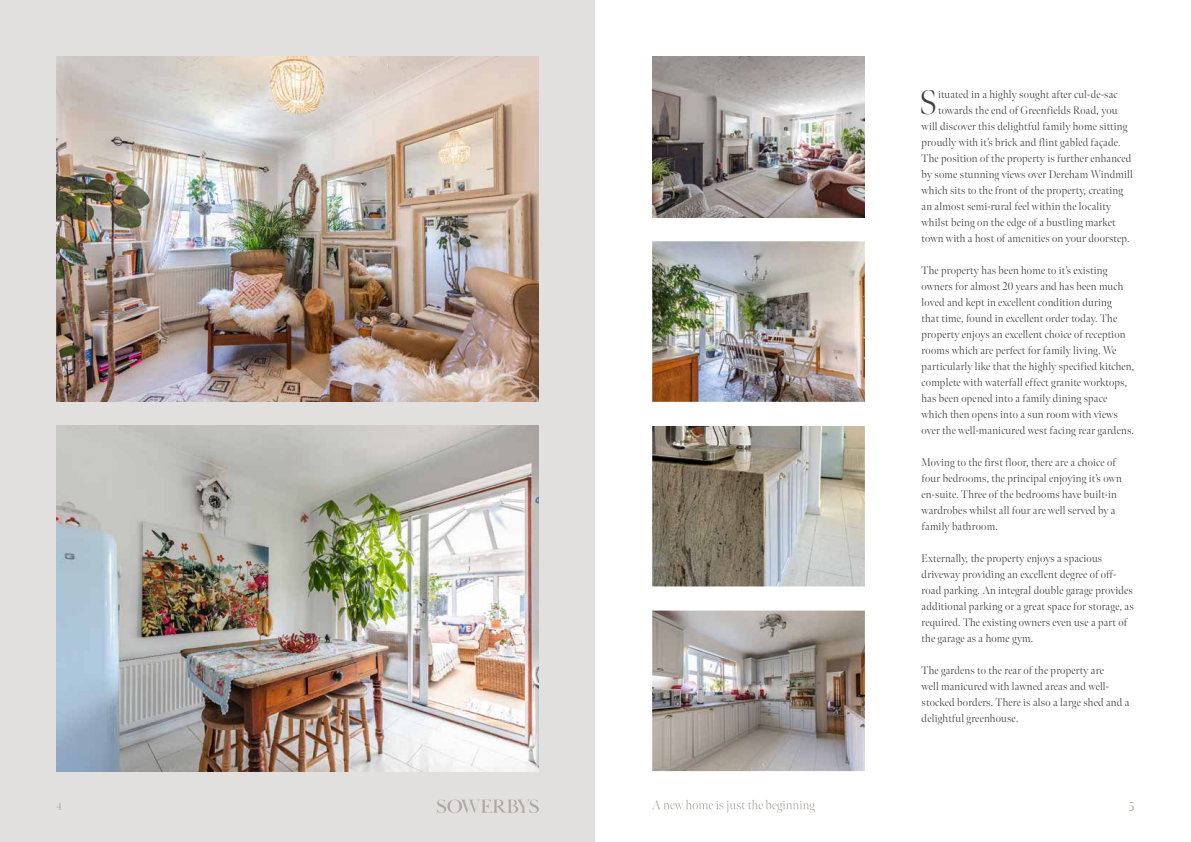
<style>
.page{position:relative;width:1191px;height:842px;background:#fff}
.page>*{position:absolute;margin:0;border:0;box-sizing:border-box;transform-origin:0 0}
.t1{font:300 34px "Meno Banner";color:#434141}
.t2{font:300 13px "Meno Banner";color:#ada8a0}
.t3{font:300 11px/16px "Meno Banner";letter-spacing:.02em;color:#434141}
.t4{font:300 11px "Meno Banner";color:#ada8a0}
</style>
<div class="page">
<div style="left:0;top:0;width:595px;height:842px;background:#e2e0df"></div>
<svg style="left:437px;top:799px;width:102px;height:14px"></svg>
<svg style="left:652px;top:800px;width:162px;height:13px"></svg>
<img style="left:57px;top:57px;width:482px;height:345px">
<img style="left:57px;top:426px;width:482px;height:345px">
<img style="left:652px;top:241px;width:213px;height:161px">
<img style="left:652px;top:611px;width:213px;height:160px">
<img style="left:652px;top:57px;width:213px;height:160px">
<img style="left:652px;top:426px;width:213px;height:160px">
<h1 class="t1" style="left:919px;top:82px;width:20px">S</h1>
<p class="t3" style="left:938px;top:86px;width:181px">ituated in a highly sought after cul-de-sac</p>
<p class="t3" style="left:938px;top:102px;width:181px">towards the end of Greenfields Road, you</p>
<p class="t3" style="left:921px;top:118px;width:207px">will discover this delightful family home sitting</p>
<p class="t3" style="left:921px;top:134px;width:200px">proudly with it’s brick and flint gabled façade.</p>
<p class="t3" style="left:921px;top:150px;width:211px">The position of the property is further enhanced</p>
<p class="t3" style="left:921px;top:166px;width:213px">by some stunning views over Dereham Windmill</p>
<p class="t3" style="left:921px;top:182px;width:203px">which sits to the front of the property, creating</p>
<p class="t3" style="left:921px;top:198px;width:191px">an almost semi-rural feel within the locality</p>
<p class="t3" style="left:921px;top:214px;width:195px">whilst being on the edge of a bustling market</p>
<p class="t3" style="left:921px;top:230px;width:209px">town with a host of amenities on your doorstep.</p>
<p class="t3" style="left:921px;top:262px;width:214px">The property has been home to it’s existing owners for almost 20 years and has been much loved and kept in excellent condition during<br>that time, found in excellent order today. The property enjoys an excellent choice of reception rooms which are perfect for family living. We particularly like that the highly specified kitchen, complete with waterfall effect granite worktops, has been opened into a family dining space which then opens into a sun room with views over the well-manicured west facing rear gardens.</p>
<p class="t3" style="left:921px;top:455px;width:202px">Moving to the first floor, there are a choice of four bedrooms, the principal enjoying it’s own en-suite. Three of the bedrooms have built-in wardrobes whilst all four are well served by a family bathroom.</p>
<p class="t3" style="left:921px;top:551px;width:214px">Externally, the property enjoys a spacious driveway providing an excellent degree of off&shy;road parking. An integral double garage provides additional parking or a great space for storage, as required. The existing owners even use a part of the garage as a home gym.</p>
<p class="t3" style="left:921px;top:663px;width:209px">The gardens to the rear of the property are<br>well manicured with lawned areas and well&shy;stocked borders. There is also a large shed and a delightful greenhouse.</p>
<p class="t4" style="left:57px;top:799px;width:7px">4</p>
<p class="t2" style="left:1128px;top:798px;width:7px">5</p>
</div>
